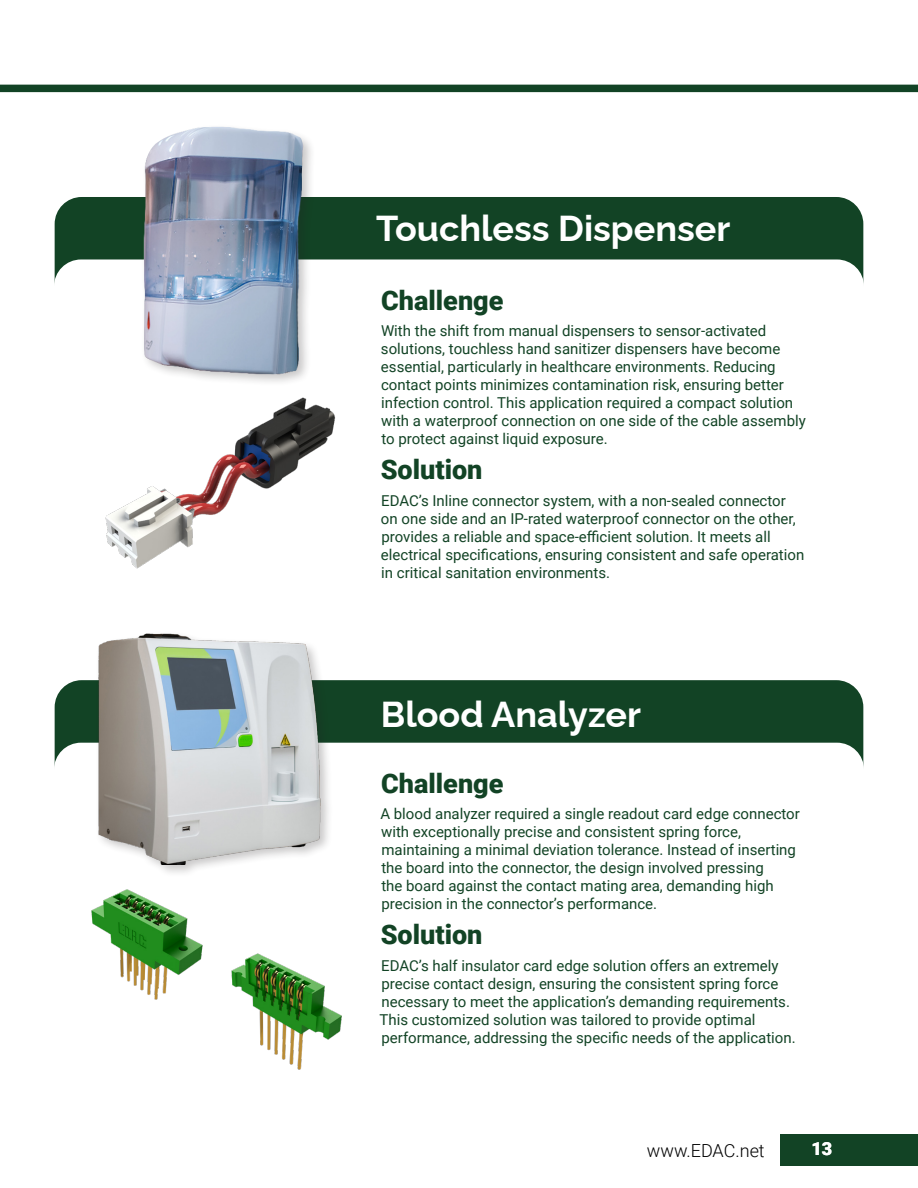
<style>
.page{position:relative;width:918px;height:1188px;background:#fff}
.page>*{position:absolute;margin:0;border:0;box-sizing:border-box;transform-origin:0 0}
.t1{font:700 36px "Raleway";color:#fff}
.t2{font:900 27px "Roboto";color:#124325}
.t3{font:300 18px "Roboto";color:#000}
.t4{font:900 18px "Roboto";color:#fff}
.t5{font:15px/18px "Roboto";color:#124325}
</style>
<div class="page">
<div style="left:780px;top:1134px;width:138px;height:32px;background:#124325"></div>
<div style="left:55px;top:680px;width:808px;height:81px;background:#124325"></div>
<div style="left:54px;top:743px;width:810px;height:339px;background:#fff;border-radius:27px"></div>
<div style="left:55px;top:197px;width:808px;height:80px;background:#124325"></div>
<div style="left:54px;top:259px;width:810px;height:340px;background:#fff;border-radius:27px"></div>
<div style="left:0;top:85px;width:918px;height:7px;background:#124325"></div>
<div style="left:95px;top:630px;width:238px;height:248px;background:#231f20;opacity:.25"></div>
<img style="left:90px;top:630px;width:231px;height:235px">
<div style="left:141px;top:123px;width:175px;height:264px;background:#fff"></div>
<img style="left:135px;top:126px;width:180px;height:254px">
<img style="left:231px;top:953px;width:111px;height:117px">
<img style="left:91px;top:889px;width:112px;height:111px">
<img style="left:105px;top:397px;width:231px;height:172px">
<h1 class="t1" style="left:376px;top:201px;width:356px">Touchless Dispenser</h1>
<h2 class="t2" style="left:381px;top:281px;width:124px">Challenge</h2>
<p class="t5" style="left:381px;top:321px;width:426px">With the shift from manual dispensers to sensor-activated solutions, touchless hand sanitizer dispensers have become essential, particularly in healthcare environments. Reducing contact points minimizes contamination risk, ensuring better infection control. This application required a compact solution with a waterproof connection on one side of the cable assembly to protect against liquid exposure.</p>
<h2 class="t2" style="left:381px;top:451px;width:103px">Solution</h2>
<p class="t5" style="left:381px;top:491px;width:425px">EDAC’s Inline connector system, with a non-sealed connector on one side and an IP-rated waterproof connector on the other, provides a reliable and space-efficient solution. It meets all electrical specifications, ensuring consistent and safe operation in critical sanitation environments.</p>
<h1 class="t1" style="left:381px;top:686px;width:262px">Blood Analyzer</h1>
<h2 class="t2" style="left:381px;top:764px;width:124px">Challenge</h2>
<p class="t5" style="left:380px;top:804px;width:421px">A blood analyzer required a single readout card edge connector with exceptionally precise and consistent spring force, maintaining a minimal deviation tolerance. Instead of inserting the board into the connector, the design involved pressing<br>the board against the contact mating area, demanding high precision in the connector’s performance.</p>
<h2 class="t2" style="left:381px;top:916px;width:103px">Solution</h2>
<p class="t5" style="left:379px;top:956px;width:418px">EDAC’s half insulator card edge solution offers an extremely precise contact design, ensuring the consistent spring force necessary to meet the application’s demanding requirements.<br>This customized solution was tailored to provide optimal performance, addressing the specific needs of the application.</p>
<p class="t3" style="left:647px;top:1138px;width:119px">www.EDAC.net</p>
<p class="t4" style="left:811px;top:1136px;width:22px">13</p>
</div>
